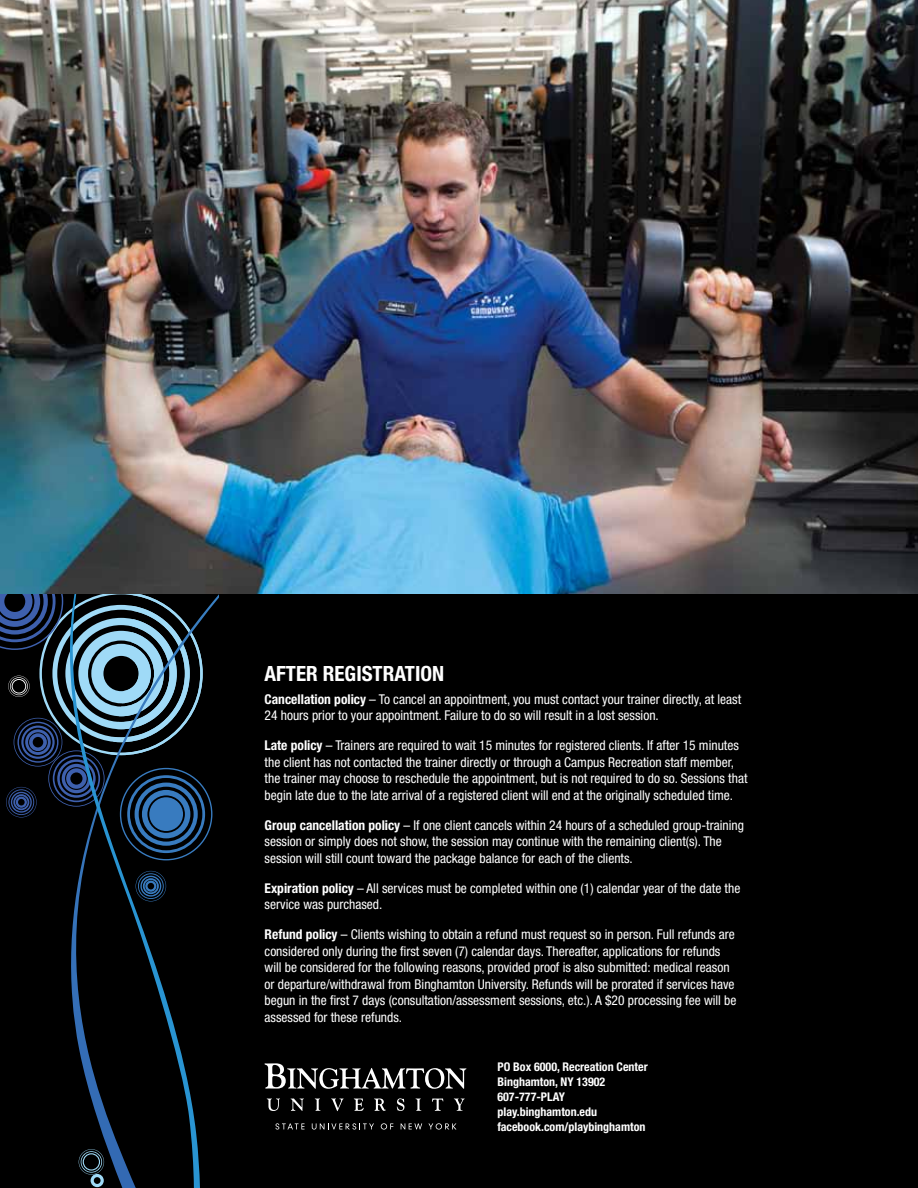
<style>
.page{position:relative;width:918px;height:1188px;background:#fff}
.page>*{position:absolute;margin:0;border:0;box-sizing:border-box;transform-origin:0 0}
.t1{font:700 condensed 21px "Helvetica Neue";color:#fff}
.t2{font:condensed 13.5px/16.5px "Helvetica Neue";color:#fff}
.t3{font:700 condensed 12px/15px "Helvetica Neue";color:#fff}
.s1{font-weight:700}
</style>
<div class="page">
<img style="left:0;top:0;width:918px;height:594px">
<div style="left:0;top:594px;width:918px;height:594px;background:#000"></div>
<svg style="left:0;top:594px;width:212px;height:252px"></svg>
<svg style="left:68px;top:594px;width:132px;height:594px"></svg>
<svg style="left:267px;top:1098px;width:13px;height:13px"></svg>
<svg style="left:291px;top:1099px;width:13px;height:12px"></svg>
<svg style="left:315px;top:1098px;width:6px;height:13px"></svg>
<svg style="left:331px;top:1098px;width:13px;height:13px"></svg>
<svg style="left:354px;top:1099px;width:10px;height:12px"></svg>
<svg style="left:374px;top:1099px;width:12px;height:12px"></svg>
<svg style="left:397px;top:1098px;width:7px;height:13px"></svg>
<svg style="left:416px;top:1098px;width:5px;height:13px"></svg>
<svg style="left:432px;top:1099px;width:11px;height:12px"></svg>
<svg style="left:454px;top:1099px;width:11px;height:12px"></svg>
<svg style="left:265px;top:1063px;width:201px;height:26px"></svg>
<svg style="left:275px;top:1123px;width:30px;height:7px"></svg>
<svg style="left:312px;top:1123px;width:62px;height:7px"></svg>
<svg style="left:381px;top:1123px;width:12px;height:7px"></svg>
<svg style="left:401px;top:1123px;width:21px;height:6px"></svg>
<svg style="left:428px;top:1123px;width:28px;height:7px"></svg>
<h1 class="t1" style="left:265px;top:661px;width:12px">AFTE</h1>
<h1 class="t1" style="left:306px;top:661px;width:139px">R Registration</h1>
<p class="t2" style="left:265px;top:691px;width:478px"><span class="s1">Cancellation policy</span> – To cancel an appointment, you must contact your trainer directly, at least<br>24 hours prior to your appointment. Failure to do so will result in a lost session.</p>
<p class="t2" style="left:265px;top:737px;width:485px"><span class="s1">Late policy</span> – Trainers are required to wait 15 minutes for registered clients. If after 15 minutes the client has not contacted the trainer directly or through a Campus Recreation staff member, the trainer may choose to reschedule the appointment, but is not required to do so. Sessions that begin late due to the late arrival of a registered client will end at the originally scheduled time.</p>
<p class="t2" style="left:265px;top:817px;width:481px"><span class="s1">Group cancellation policy</span> – If one client cancels within 24 hours of a scheduled group-training session or simply does not show, the session may continue with the remaining client(s). The session will still count toward the package balance for each of the clients.</p>
<p class="t2" style="left:265px;top:880px;width:477px"><span class="s1">Expiration policy</span> – All services must be completed within one (1) calendar year of the date the service was purchased.</p>
<p class="t2" style="left:265px;top:926px;width:473px"><span class="s1">Refund policy</span> – Clients wishing to obtain a refund must request so in person. Full refunds are considered only during the first seven (7) calendar days. Thereafter, applications for refunds will be considered for the following reasons, provided proof is also submitted: medical reason or departure/withdrawal from Binghamton University. Refunds will be prorated if services have begun in the first 7 days (consultation/assessment sessions, etc.). A $20 processing fee will be assessed for these refunds.</p>
<p class="t3" style="left:497px;top:1059px;width:152px">PO Box 6000, Recreation Center<br>Binghamton, NY 13902<br>607-777-PLAY play.binghamton.edu facebook.com/playbinghamton</p>
</div>
